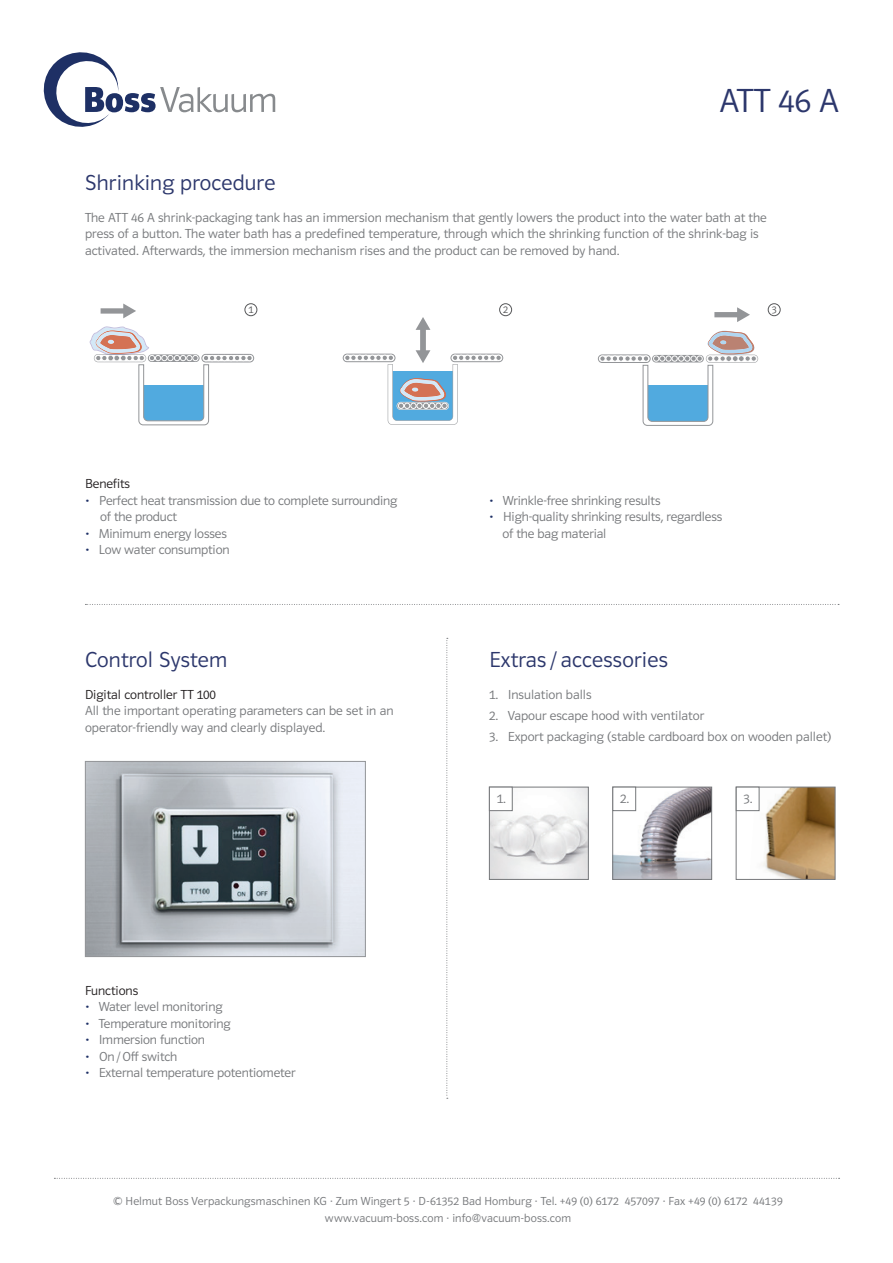
<style>
.page{position:relative;width:893px;height:1263px;background:#fff}
.page>*{position:absolute;margin:0;border:0;box-sizing:border-box;transform-origin:0 0}
.t1{font:34.5px "Polo 11 Leicht";color:#2c376c}
.t2{font:22.5px "Polo 11 Leicht";letter-spacing:.01em;color:#2c376c}
.t3{font:13.5px/16.5px "Polo 11 Leicht";color:#76787b}
.t4{font:13.5px "Polo 11 Leicht";color:#231f20}
.t5{font:12px/16.5px "Polo 11 Leicht";letter-spacing:.01em;color:#76787b;text-align:center}
.t6{font:10.5px "Polo 11 Leicht";color:#57585a}
.s1{color:#1e3066}
</style>
<div class="page">
<svg style="left:85px;top:604px;width:754px;height:1px"></svg>
<svg style="left:44px;top:52px;width:231px;height:75px"></svg>
<div style="left:202px;top:354px;width:52px;height:8px;border:1px solid #939598;border-radius:4px"></div>
<svg style="left:101px;top:303px;width:35px;height:15px"></svg>
<svg style="left:90px;top:326px;width:162px;height:99px"></svg>
<div style="left:245px;top:303px;width:12px;height:13px;border:1px solid #57585a;border-radius:50%"></div>
<div style="left:343px;top:354px;width:52px;height:8px;border:1px solid #939598;border-radius:4px"></div>
<div style="left:451px;top:354px;width:52px;height:8px;border:1px solid #939598;border-radius:4px"></div>
<svg style="left:344px;top:317px;width:157px;height:108px"></svg>
<div style="left:499px;top:303px;width:13px;height:13px;border:1px solid #57585a;border-radius:50%"></div>
<div style="left:598px;top:355px;width:52px;height:8px;border:1px solid #939598;border-radius:4px"></div>
<svg style="left:714px;top:307px;width:36px;height:15px"></svg>
<svg style="left:600px;top:331px;width:158px;height:95px"></svg>
<div style="left:768px;top:303px;width:12px;height:13px;border:1px solid #57585a;border-radius:50%"></div>
<svg style="left:446px;top:638px;width:2px;height:461px"></svg>
<img style="left:749px;top:789px;width:84px;height:89px">
<div style="left:736px;top:787px;width:99px;height:93px;border:1px solid #76787b"></div>
<div style="left:736px;top:787px;width:23px;height:24px;background:#fff;border:1px solid #76787b"></div>
<svg style="left:54px;top:1178px;width:786px;height:1px"></svg>
<img style="left:87px;top:763px;width:277px;height:192px">
<div style="left:85px;top:761px;width:281px;height:196px;border:1px solid #939598"></div>
<img style="left:491px;top:789px;width:96px;height:89px">
<div style="left:489px;top:787px;width:100px;height:93px;border:1px solid #76787b"></div>
<div style="left:489px;top:787px;width:24px;height:24px;background:#fff;border:1px solid #76787b"></div>
<img style="left:614px;top:789px;width:96px;height:89px">
<div style="left:612px;top:787px;width:100px;height:93px;border:1px solid #76787b"></div>
<div style="left:612px;top:787px;width:24px;height:24px;background:#fff;border:1px solid #76787b"></div>
<h2 class="t2" style="left:85px;top:171px;width:192px">Shrinking procedure</h2>
<h1 class="t1" style="left:719px;top:82px;width:121px">ATT 46 A</h1>
<p class="t3" style="left:85px;top:209px;width:683px">The ATT 46 A shrink-packaging tank has an immersion mechanism that gently lowers the product into the water bath at the press of a button. The water bath has a predefined temperature, through which the shrinking function of the shrink-bag is activated. Afterwards, the immersion mechanism rises and the product can be removed by hand.</p>
<p class="t6" style="left:248px;top:304px;width:6px">1</p>
<p class="t6" style="left:503px;top:304px;width:6px">2</p>
<p class="t6" style="left:772px;top:304px;width:6px">3</p>
<p class="t4" style="left:85px;top:476px;width:47px">Benefits</p>
<p class="t3" style="left:100px;top:492px;width:299px;text-indent:-15px"><span class="s1">•</span> Perfect heat transmission due to complete surrounding of the product</p>
<p class="t3" style="left:85px;top:525px;width:143px"><span class="s1">•</span> Minimum energy losses</p>
<p class="t3" style="left:85px;top:541px;width:146px"><span class="s1">•</span> Low water consumption</p>
<h2 class="t2" style="left:85px;top:648px;width:144px">Control System</h2>
<p class="t4" style="left:85px;top:687px;width:132px">Digital controller TT 100</p>
<p class="t3" style="left:85px;top:702px;width:310px">All the important operating parameters can be set in an operator-friendly way and clearly displayed.</p>
<p class="t4" style="left:85px;top:983px;width:55px">Functions</p>
<p class="t3" style="left:85px;top:998px;width:139px"><span class="s1">•</span> Water level monitoring</p>
<p class="t3" style="left:85px;top:1015px;width:147px"><span class="s1">•</span> Temperature monitoring</p>
<p class="t3" style="left:85px;top:1031px;width:122px"><span class="s1">•</span> Immersion function</p>
<p class="t3" style="left:85px;top:1048px;width:94px"><span class="s1">•</span> On / Off switch</p>
<p class="t3" style="left:85px;top:1064px;width:212px"><span class="s1">•</span> External temperature potentiometer</p>
<p class="t3" style="left:489px;top:492px;width:173px"><span class="s1">•</span> Wrinkle-free shrinking results</p>
<p class="t3" style="left:502px;top:509px;width:221px;text-indent:-14px"><span class="s1">•</span> High-quality shrinking results, regardless of the bag material</p>
<h2 class="t2" style="left:489px;top:648px;width:180px">Extras / accessories</h2>
<p class="t3" style="left:489px;top:686px;width:104px">1. Insulation balls</p>
<p class="t3" style="left:489px;top:707px;width:217px">2. Vapour escape hood with ventilator</p>
<p class="t3" style="left:489px;top:728px;width:344px">3. Export packaging (stable cardboard box on wooden pallet)</p>
<p class="t3" style="left:497px;top:790px;width:11px">1.</p>
<p class="t3" style="left:620px;top:790px;width:11px">2.</p>
<p class="t3" style="left:744px;top:790px;width:11px">3.</p>
<p class="t5" style="left:113px;top:1193px;width:671px">© Helmut Boss Verpackungsmaschinen KG · Zum Wingert 5 · D-61352 Bad Homburg · Tel. +49 (0) 6172 457097 · Fax +49 (0) 6172 44139 www.vacuum-boss.com · info@vacuum-boss.com</p>
</div>
